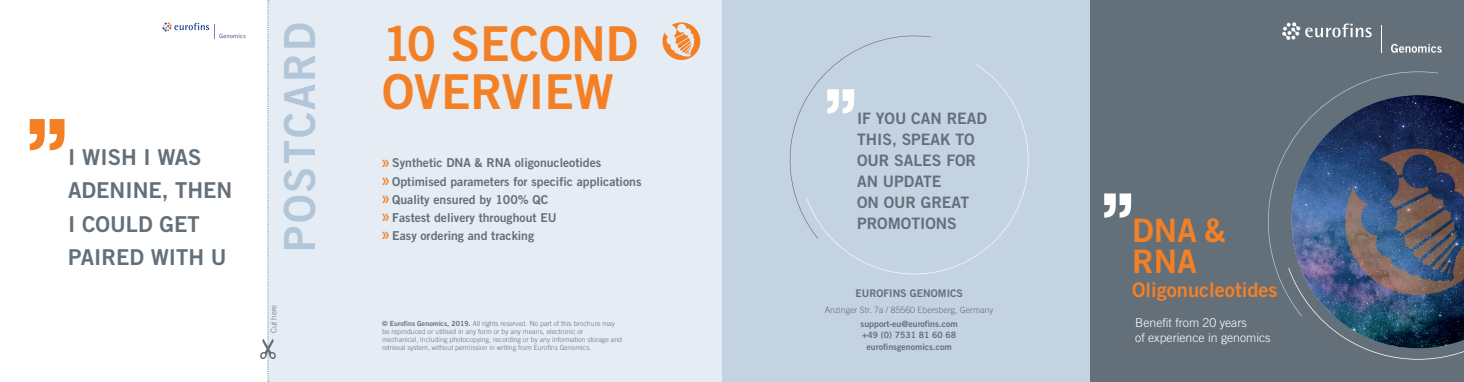
<style>
.page{position:relative;width:1464px;height:382px;background:#fff}
.page>*{position:absolute;margin:0;border:0;box-sizing:border-box;transform-origin:0 0}
.t1{font:48.12px/48.1px "Trade Gothic Bold Two";color:#f48026}
.t2{font:42.88px "Trade Gothic Bold Two";letter-spacing:.05em;color:#b2c6da}
.t3{font:32.38px/31.5px "Trade Gothic Bold Two";color:#f48026}
.t4{font:21.88px/33.2px "Trade Gothic Bold Two";color:#636f79}
.t5{font:20.12px "Trade Gothic Bold Two";color:#f48026}
.t6{font:15.75px/21px "Trade Gothic Bold Two";color:#636f79}
.t7{font:12.25px/18.1px "Trade Gothic Bold Two";color:#636f79}
.t8{font:300 12.25px/14.9px "Trade Gothic";color:#fff}
.t9{font:10.5px "Trade Gothic Bold Two";color:#636f79}
.t10{font:8.75px/11.4px "Trade Gothic Bold Two";color:#636f79;text-align:center}
.t11{font:300 8.75px "Trade Gothic";color:#636f79}
.t12{font:300 7.88px "Trade Gothic";color:#636f79}
.t13{font:300 7px/7.9px "Trade Gothic";color:#636f79}
.s1{font-family:"Overpass";font-size:14px;color:#f48026}
.s2{font-family:"Trade Gothic Bold Two";font-weight:400}
</style>
<div class="page">
<div style="left:1089px;top:0;width:374px;height:382px;background:#636f79"></div>
<div style="left:722px;top:0;width:367px;height:382px;background:#c4d3e2"></div>
<svg style="left:832px;top:64px;width:197px;height:210px"></svg>
<svg style="left:789px;top:35px;width:142px;height:204px"></svg>
<div style="left:268px;top:0;width:94px;height:382px;background:#e6ecf3"></div>
<div style="left:362px;top:0;width:360px;height:382px;background:#e6ecf3"></div>
<svg style="left:662px;top:22px;width:38px;height:38px"></svg>
<svg style="left:260px;top:0;width:16px;height:382px"></svg>
<svg style="left:1301px;top:106px;width:162px;height:254px"></svg>
<svg style="left:1268px;top:71px;width:170px;height:245px"></svg>
<svg style="left:1282px;top:22px;width:89px;height:18px"></svg>
<svg style="left:1391px;top:44px;width:50px;height:9px"></svg>
<svg style="left:827px;top:89px;width:27px;height:24px"></svg>
<svg style="left:1104px;top:193px;width:27px;height:25px"></svg>
<svg style="left:162px;top:22px;width:84px;height:16px"></svg>
<svg style="left:30px;top:119px;width:35px;height:31px"></svg>
<h3 class="t4" style="left:68px;top:140px;width:166px">I WISH I WAS<br>ADENINE, THEN<br>I COULD GET<br>PAIRED WITH U</h3>
<h2 class="t2" style="left:273px;top:252px;width:231px;rotate:-90deg">POSTCARD</h2>
<p class="t12" style="left:269px;top:333px;width:30px;rotate:-90deg">Cut here</p>
<h1 class="t1" style="left:382px;top:19px;width:257px">10 SECOND<br>OVERVIEW</h1>
<h3 class="t7" style="left:382px;top:154px;width:261px"><span class="s1">»</span> Synthetic DNA &amp; RNA oligonucleotides<br><span class="s1">»</span> Optimised parameters for specific applications <span class="s1">»</span> Quality ensured by 100% QC<br><span class="s1">»</span> Fastest delivery throughout EU<br><span class="s1">»</span> Easy ordering and tracking</h3>
<h3 class="t6" style="left:857px;top:108px;width:131px">IF YOU CAN READ<br>THIS, SPEAK TO<br>OUR SALES FOR<br>AN UPDATE<br>ON OUR GREAT<br>PROMOTIONS</h3>
<h3 class="t3" style="left:1132px;top:214px;width:95px">DNA &amp;<br>RNA</h3>
<h3 class="t9" style="left:855px;top:286px;width:109px">EUROFINS GENOMICS</h3>
<h3 class="t5" style="left:1132px;top:277px;width:147px">Oligonucleotides</h3>
<p class="t11" style="left:825px;top:305px;width:170px">Anzinger Str. 7a / 85560 Ebersberg, Germany</p>
<p class="t10" style="left:860px;top:318px;width:99px">support-eu@eurofins.com +49 (0) 7531 81 60 68 eurofinsgenomics.com</p>
<p class="t13" style="left:382px;top:319px;width:241px"><span class="s2">© Eurofins Genomics, 2019.</span> All rights reserved. No part of this brochure may be reproduced or utilised in any form or by any means, electronic or<br>mechanical, including photocopying, recording or by any information storage and retrieval system, without permission in writing from Eurofins Genomics.</p>
<h3 class="t8" style="left:1135px;top:315px;width:137px">Benefit from 20 years<br>of experience in genomics</h3>
</div>
